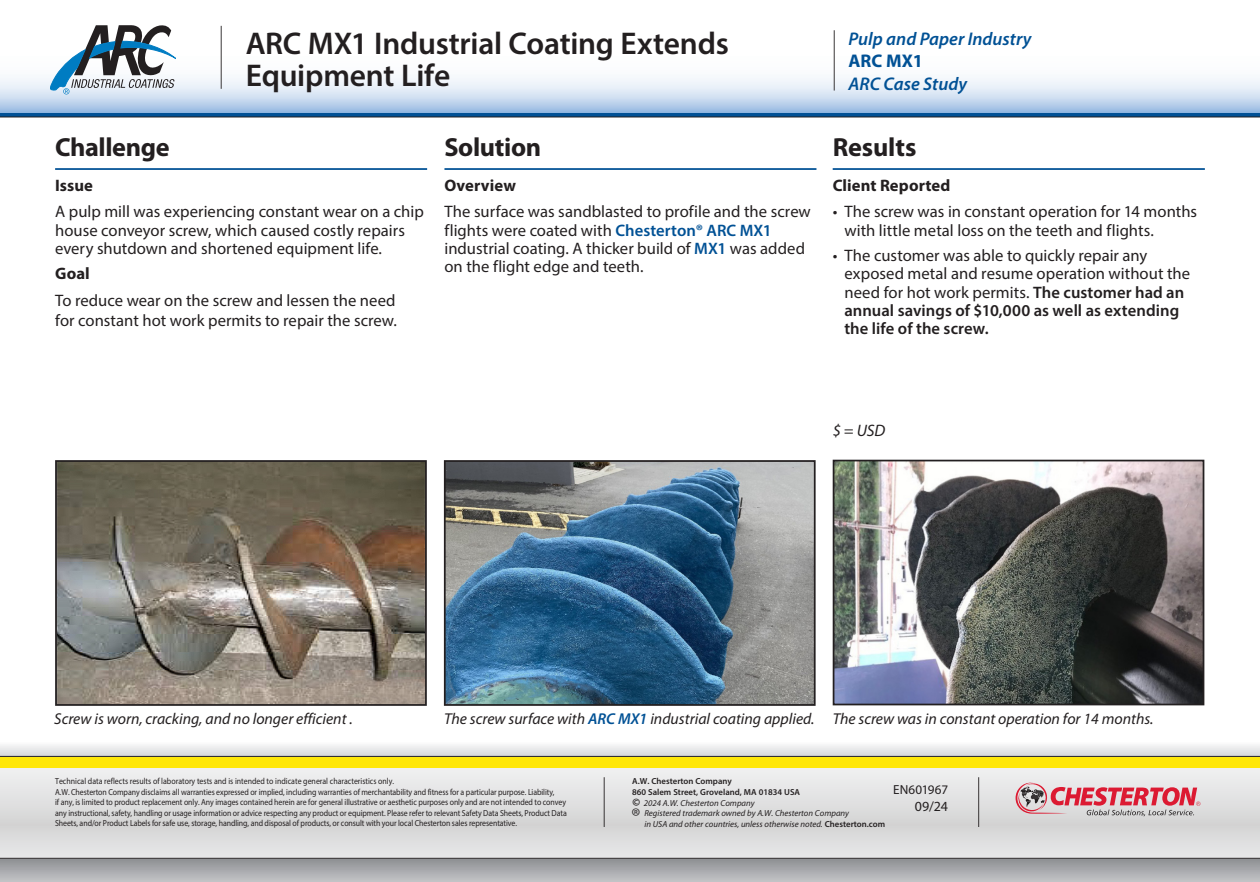
<style>
.page{position:relative;width:1260px;height:882px;background:#fff}
.page>*{position:absolute;margin:0;border:0;box-sizing:border-box;transform-origin:0 0}
.Slide_Main_Head{font:600 31.5px/31.5px "Myriad Pro";letter-spacing:-.01em;color:#231f20}
.Challenge_Solution_ROI_head{font:700 26.25px "Myriad Pro";letter-spacing:-.015em;color:#231f20}
.Registered_Myriad{font:300 22.75px "Myriad Pro";color:#231f20}
.ARC_Solution_text{font:italic 600 18.38px/22.8px "Myriad Pro";color:#015195}
.Bodycopy{font:16.62px/18.4px "Myriad Pro";color:#231f20}
.Bodycopy_Bold_head{font:700 16.62px "Myriad Pro";letter-spacing:.005em;color:#231f20}
.Bodycopy-2{font:italic 16.62px "Myriad Pro";color:#231f20}
.photo_caption{font:italic 15.75px "Myriad Pro";color:#231f20}
.Date{font:14px "Myriad Pro";color:#231f20}
.Date-2{font:13.12px "Myriad Pro";letter-spacing:.005em;color:#231f20}
.BC_Tech_data_line{font:8.75px/10.5px "Myriad Pro";letter-spacing:-.01em;color:#231f20;scale:.9 1}
.Registered_Myriad-2{font:italic 8.75px/10.5px "Myriad Pro";color:#231f20}
.t1{font:600 8.75px/10.5px "Myriad Pro";color:#231f20}
.Copyright_Myriad{font:italic 8.75px "Myriad Pro";color:#231f20}
.s1{font-weight:600;color:#015195}
.s2{font-weight:700;font-style:normal}
.s3{font-weight:600}
.s4{font-weight:700;font-style:normal;font-stretch:condensed;font-size:11.38px}
.s5{font-weight:600;font-style:normal}
</style>
<div class="page">
<svg style="left:0;top:26px;width:1260px;height:87px"></svg>
<svg style="left:0;top:745px;width:1260px;height:137px;background:#bbbcbf"></svg>
<svg style="left:0;top:768px;width:1260px;height:90px;background:#e0e0e0"></svg>
<div style="left:0;top:757px;width:1260px;height:11px;background:#ffe709"></div>
<hr style="left:0;top:858px;width:1260px;height:1px;background:#231f20">
<hr style="left:0;top:756px;width:1260px;height:1px;background:#231f20">
<svg style="left:0;top:113px;width:1260px;height:4px;background:#054a85"></svg>
<hr style="left:0;top:117px;width:1260px;height:1px;background:#231f20">
<hr style="left:604px;top:777px;width:1px;height:50px;background:#231f20">
<hr style="left:978px;top:777px;width:1px;height:50px;background:#231f20">
<svg style="left:1016px;top:782px;width:184px;height:34px;background:#d59fa6"></svg>
<hr style="left:221px;top:26px;width:1px;height:63px;background:#231f20">
<svg style="left:50px;top:25px;width:126px;height:69px"></svg>
<hr style="left:834px;top:30px;width:1px;height:61px;background:#231f20">
<hr style="left:444px;top:168px;width:372px;height:2px;background:#015195">
<hr style="left:833px;top:168px;width:372px;height:2px;background:#015195">
<img style="left:58px;top:463px;width:366px;height:240px">
<div style="left:55px;top:460px;width:372px;height:246px;border:2px solid #231f20"></div>
<img style="left:447px;top:463px;width:366px;height:240px">
<div style="left:444px;top:460px;width:372px;height:246px;border:2px solid #231f20"></div>
<img style="left:836px;top:463px;width:365px;height:239px">
<div style="left:833px;top:460px;width:371px;height:245px;border:2px solid #231f20"></div>
<hr style="left:55px;top:168px;width:372px;height:2px;background:#015195">
<p class="Slide_Main_Head" style="left:246px;top:27px;width:485px">ARC MX1 Industrial Coating Extends<br>Equipment Life</p>
<p class="Challenge_Solution_ROI_head" style="left:55px;top:130px;width:116px">Challenge</p>
<p class="Bodycopy_Bold_head" style="left:55px;top:175px;width:39px">Issue</p>
<p class="Bodycopy" style="left:55px;top:202px;width:370px">A pulp mill was experiencing constant wear on a chip house conveyor screw, which caused costly repairs every shutdown and shortened equipment life.</p>
<p class="Bodycopy_Bold_head" style="left:55px;top:263px;width:36px">Goal</p>
<p class="Bodycopy" style="left:55px;top:291px;width:343px;line-height:19.2px">To reduce wear on the screw and lessen the need for constant hot work permits to repair the screw.</p>
<p class="Challenge_Solution_ROI_head" style="left:444px;top:130px;width:98px">Solution</p>
<p class="Bodycopy_Bold_head" style="left:444px;top:175px;width:73px">Overview</p>
<p class="Bodycopy" style="left:444px;top:202px;width:368px">The surface was sandblasted to profile and the screw flights were coated with <span class="s1">Chesterton® ARC MX1 </span>industrial coating. A thicker build of <span class="s1">MX1</span> was added on the flight edge and teeth.</p>
<p class="ARC_Solution_text" style="left:849px;top:27px;width:184px">Pulp and Paper Industry</p>
<p class="ARC_Solution_text" style="left:849px;top:49px;width:120px"><span class="s2">ARC MX1<br></span>ARC Case Study</p>
<p class="Challenge_Solution_ROI_head" style="left:833px;top:130px;width:85px">Results</p>
<p class="Bodycopy_Bold_head" style="left:833px;top:175px;width:119px">Client Reported</p>
<p class="Bodycopy" style="left:844px;top:202px;width:354px;text-indent:-12px">• The screw was in constant operation for 14 months with little metal loss on the teeth and flights.</p>
<p class="Bodycopy" style="left:844px;top:246px;width:347px;text-indent:-12px">• The customer was able to quickly repair any exposed metal and resume operation without the need for hot work permits. <span class="s3">The customer had an annual savings of $10,000 as well as extending the life of the screw.</span></p>
<p class="Bodycopy-2" style="left:833px;top:420px;width:54px">$ = USD</p>
<p class="photo_caption" style="left:54px;top:709px;width:300px">Screw is worn, cracking, and no longer efficient .</p>
<p class="photo_caption" style="left:444px;top:709px;width:372px">The screw surface with <span class="s1">ARC MX1</span> industrial coating applied.</p>
<p class="photo_caption" style="left:833px;top:709px;width:322px">The screw was in constant operation for 14 months.</p>
<p class="BC_Tech_data_line" style="left:55px;top:776px;width:570px">Technical data reflects results of laboratory tests and is intended to indicate general characteristics only.<br>A.W. Chesterton Company disclaims all warranties expressed or implied, including warranties of merchantability and fitness for a particular purpose. Liability,<br>if any, is limited to product replacement only. Any images contained herein are for general illustrative or aesthetic purposes only and are not intended to convey any instructional, safety, handling or usage information or advice respecting any product or equipment. Please refer to relevant Safety Data Sheets, Product Data Sheets, and/or Product Labels for safe use, storage, handling, and disposal of products, or consult with your local Chesterton sales representative.</p>
<p class="t1" style="left:632px;top:776px;width:169px">A.W. Chesterton Company<br>860 Salem Street, Groveland, MA 01834 USA</p>
<p class="Copyright_Myriad" style="left:632px;top:798px;width:124px"><span class="s4">©</span> 2024 A.W. Chesterton Company</p>
<p class="Registered_Myriad" style="left:632px;top:803px;width:10px">®</p>
<p class="Registered_Myriad-2" style="left:644px;top:808px;width:242px">Registered trademark owned by A.W. Chesterton Company<br>in USA and other countries, unless otherwise noted. <span class="s5">Chesterton.com</span></p>
<p class="Date-2" style="left:893px;top:781px;width:56px">EN601967</p>
<p class="Date" style="left:915px;top:798px;width:35px">09/24</p>
</div>
